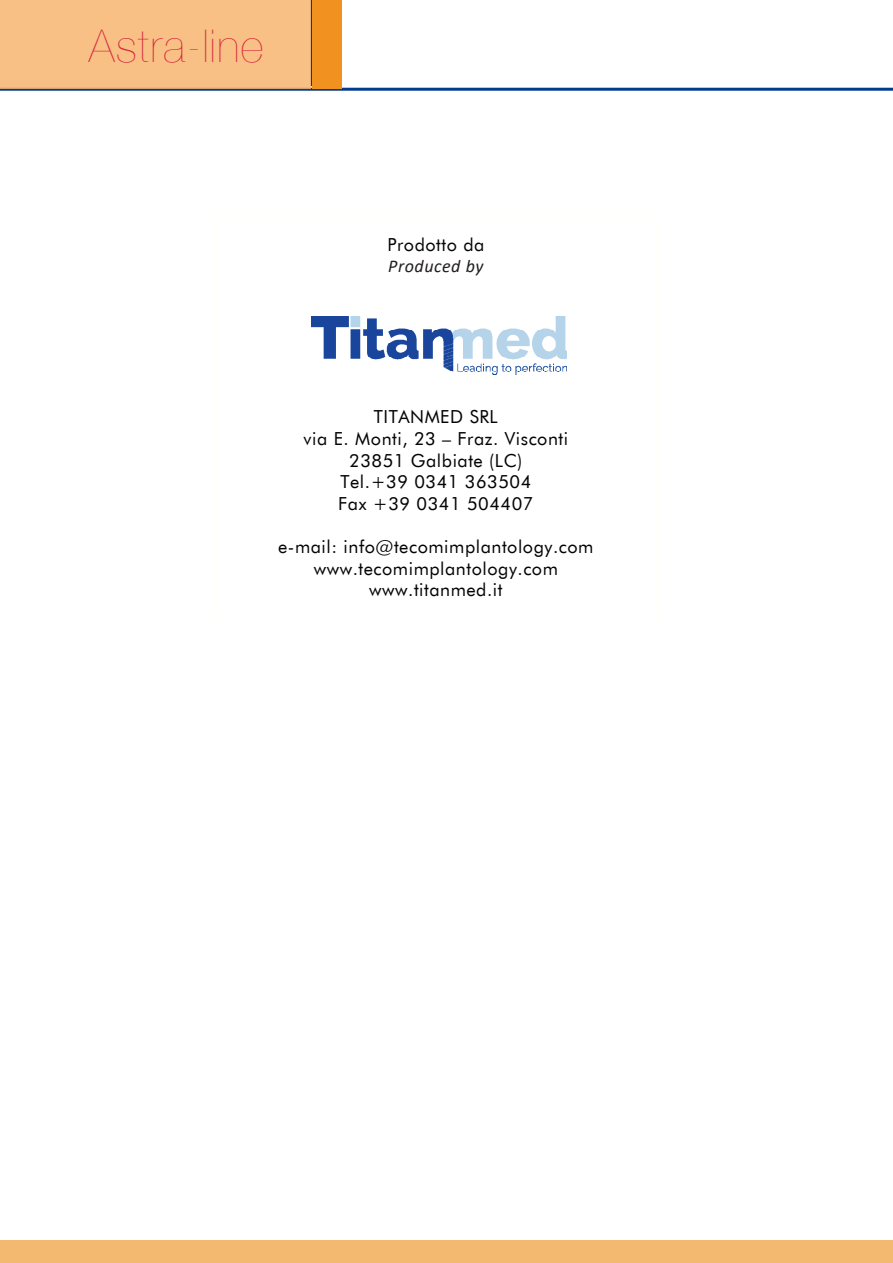
<style>
.page{position:relative;width:893px;height:1263px;background:#fff}
.page>*{position:absolute;margin:0;border:0;box-sizing:border-box;transform-origin:0 0}
.t1{font:200 45px "Helvetica Neue";letter-spacing:.03em;color:#d7213e}
.t2{font:18px/21.6px "Futura BT";letter-spacing:.03em;color:#040503}
.t3{font:italic 18px "Calibri";letter-spacing:.03em;color:#231f20}
</style>
<div class="page">
<hr style="left:0;top:88px;width:893px;height:3px;background:#003c8f">
<hr style="left:310px;top:0;width:3px;height:86px;background:#003c8f">
<div style="left:0;top:0;width:310px;height:88px;background:#f8c084"></div>
<div style="left:313px;top:0;width:29px;height:88px;background:#f09120"></div>
<div style="left:0;top:1240px;width:893px;height:23px;background:#f4b971"></div>
<img style="left:312px;top:316px;width:255px;height:58px">
<p class="t1" style="left:89px;top:20px;width:176px">Astra-line</p>
<p class="t2" style="left:387px;top:233px;width:99px">Prodotto da</p>
<p class="t3" style="left:388px;top:254px;width:97px">Produced by</p>
<p class="t2" style="left:374px;top:406px;width:125px">TITANMED SRL</p>
<p class="t2" style="left:303px;top:428px;width:266px">via E. Monti, 23 – Fraz. Visconti</p>
<p class="t2" style="left:349px;top:449px;width:175px">23851 Galbiate (LC)</p>
<p class="t2" style="left:338px;top:471px;width:197px">Tel.+39 0341 363504<br>Fax +39 0341 504407</p>
<p class="t2" style="left:278px;top:536px;width:317px">e-mail: info@tecomimplantology.com</p>
<p class="t2" style="left:314px;top:557px;width:246px">www.tecomimplantology.com</p>
<p class="t2" style="left:369px;top:579px;width:135px">www.titanmed.it</p>
</div>
